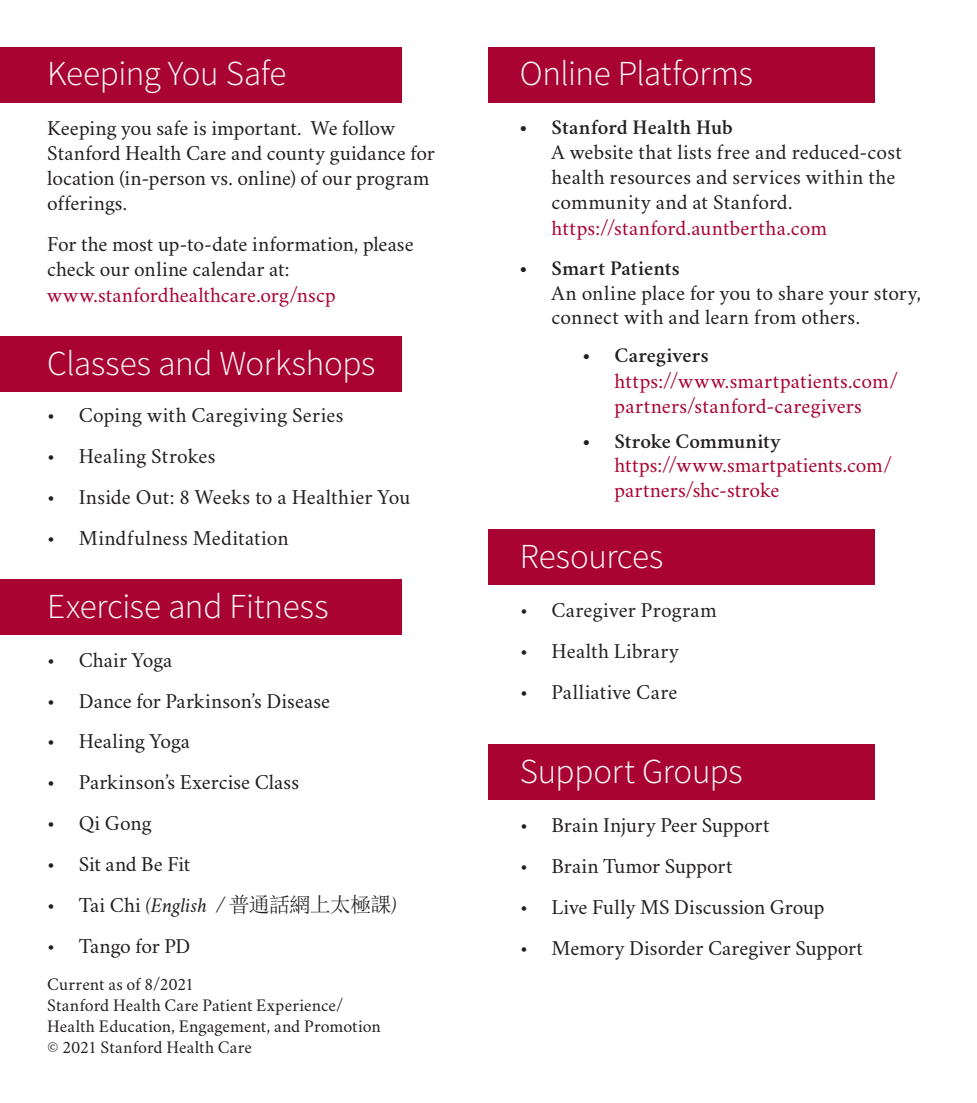
<style>
.page{position:relative;width:977px;height:1103px;background:#fff}
.page>*{position:absolute;margin:0;border:0;box-sizing:border-box;transform-origin:0 0}
.t1{font:300 35px "Source Sans Pro";letter-spacing:-.01em;color:#fff}
._02_Class_Descriptio{font:21px/25.2px "Crimson";letter-spacing:.005em;color:#231f20}
.t2{font:21px/25.2px "Crimson";letter-spacing:.005em;color:#a90332}
.t3{font:italic 21px "Crimson";letter-spacing:-.005em;color:#231f20}
._02_Class_Descriptio-2{font:21px "Crimson";letter-spacing:-.02em;color:#231f20}
.t4{font:17.5px/21px "Crimson";color:#231f20}
.s1{color:#a90332}
.s2{font-style:normal}
.s3{font-family:"Sim Sun";font-style:normal}
.s4{font-weight:600}
.s5{font-weight:600;color:#231f20}
</style>
<div class="page">
<div style="left:0;top:579px;width:402px;height:55px;background:#a90332"></div>
<div style="left:488px;top:47px;width:386px;height:55px;background:#a90332"></div>
<div style="left:0;top:336px;width:402px;height:56px;background:#a90332"></div>
<div style="left:488px;top:744px;width:386px;height:55px;background:#a90332"></div>
<div style="left:488px;top:529px;width:386px;height:55px;background:#a90332"></div>
<div style="left:0;top:47px;width:402px;height:55px;background:#a90332"></div>
<p class="t1" style="left:47px;top:53px;width:240px">Keeping You Safe</p>
<p class="_02_Class_Descriptio" style="left:47px;top:114px;width:389px">Keeping you safe is important. We follow Stanford Health Care and county guidance for location (in-person vs. online) of our program offerings.</p>
<p class="_02_Class_Descriptio" style="left:47px;top:230px;width:368px">For the most up-to-date information, please check our online calendar at: <span class="s1">www.stanfordhealthcare.org/nscp</span></p>
<p class="t1" style="left:47px;top:342px;width:329px">Classes and Workshops</p>
<p class="_02_Class_Descriptio" style="left:47px;top:401px;width:298px">• Coping with Caregiving Series</p>
<p class="_02_Class_Descriptio" style="left:47px;top:442px;width:170px">• Healing Strokes</p>
<p class="_02_Class_Descriptio" style="left:47px;top:483px;width:364px">• Inside Out: 8 Weeks to a Healthier You</p>
<p class="_02_Class_Descriptio" style="left:47px;top:524px;width:243px">• Mindfulness Meditation</p>
<p class="t1" style="left:47px;top:584px;width:283px">Exercise and Fitness</p>
<p class="_02_Class_Descriptio" style="left:47px;top:645px;width:126px">• Chair Yoga</p>
<p class="_02_Class_Descriptio" style="left:47px;top:686px;width:284px">• Dance for Parkinson’s Disease</p>
<p class="_02_Class_Descriptio" style="left:47px;top:727px;width:144px">• Healing Yoga</p>
<p class="_02_Class_Descriptio" style="left:47px;top:768px;width:253px">• Parkinson’s Exercise Class</p>
<p class="_02_Class_Descriptio" style="left:47px;top:809px;width:106px">• Qi Gong</p>
<p class="_02_Class_Descriptio" style="left:47px;top:850px;width:145px">• Sit and Be Fit</p>
<p class="t3" style="left:47px;top:892px;width:351px"><span class="s2">• Tai Chi</span> (English / <span class="s3">普通話網上太極課</span>)</p>
<p class="_02_Class_Descriptio-2" style="left:47px;top:932px;width:145px">• Tango for PD</p>
<p class="t4" style="left:47px;top:972px;width:148px">Current as of 8/2021</p>
<p class="t4" style="left:47px;top:993px;width:335px">Stanford Health Care Patient Experience/<br>Health Education, Engagement, and Promotion</p>
<p class="t4" style="left:47px;top:1035px;width:206px">© 2021 Stanford Health Care</p>
<p class="t1" style="left:520px;top:53px;width:235px">Online Platforms</p>
<p class="_02_Class_Descriptio" style="left:551px;top:113px;width:352px;text-indent:-32px"><span class="s4">• Stanford Health Hub<br></span>A website that lists free and reduced-cost health resources and services within the community and at Stanford. <span class="s1">https://stanford.auntbertha.com</span></p>
<p class="_02_Class_Descriptio" style="left:551px;top:255px;width:371px;line-height:24.5px;text-indent:-32px"><span class="s4">• Smart Patients<br></span>An online place for you to share your story, connect with and learn from others.</p>
<p class="t2" style="left:614px;top:341px;width:285px;text-indent:-32px"><span class="s5">• Caregivers </span>https://www.smartpatients.com/ partners/stanford-caregivers</p>
<p class="t2" style="left:614px;top:427px;width:279px;line-height:24.5px;text-indent:-32px"><span class="s5">• Stroke Community </span>https://www.smartpatients.com/ partners/shc-stroke</p>
<p class="t1" style="left:520px;top:535px;width:145px">Resources</p>
<p class="_02_Class_Descriptio" style="left:520px;top:596px;width:198px">• Caregiver Program</p>
<p class="_02_Class_Descriptio" style="left:520px;top:637px;width:161px">• Health Library</p>
<p class="_02_Class_Descriptio" style="left:520px;top:678px;width:159px">• Palliative Care</p>
<p class="t1" style="left:520px;top:749px;width:224px">Support Groups</p>
<p class="_02_Class_Descriptio" style="left:520px;top:811px;width:251px">• Brain Injury Peer Support</p>
<p class="_02_Class_Descriptio" style="left:520px;top:852px;width:214px">• Brain Tumor Support</p>
<p class="_02_Class_Descriptio" style="left:520px;top:893px;width:306px">• Live Fully MS Discussion Group</p>
<p class="_02_Class_Descriptio" style="left:520px;top:934px;width:344px">• Memory Disorder Caregiver Support</p>
</div>
